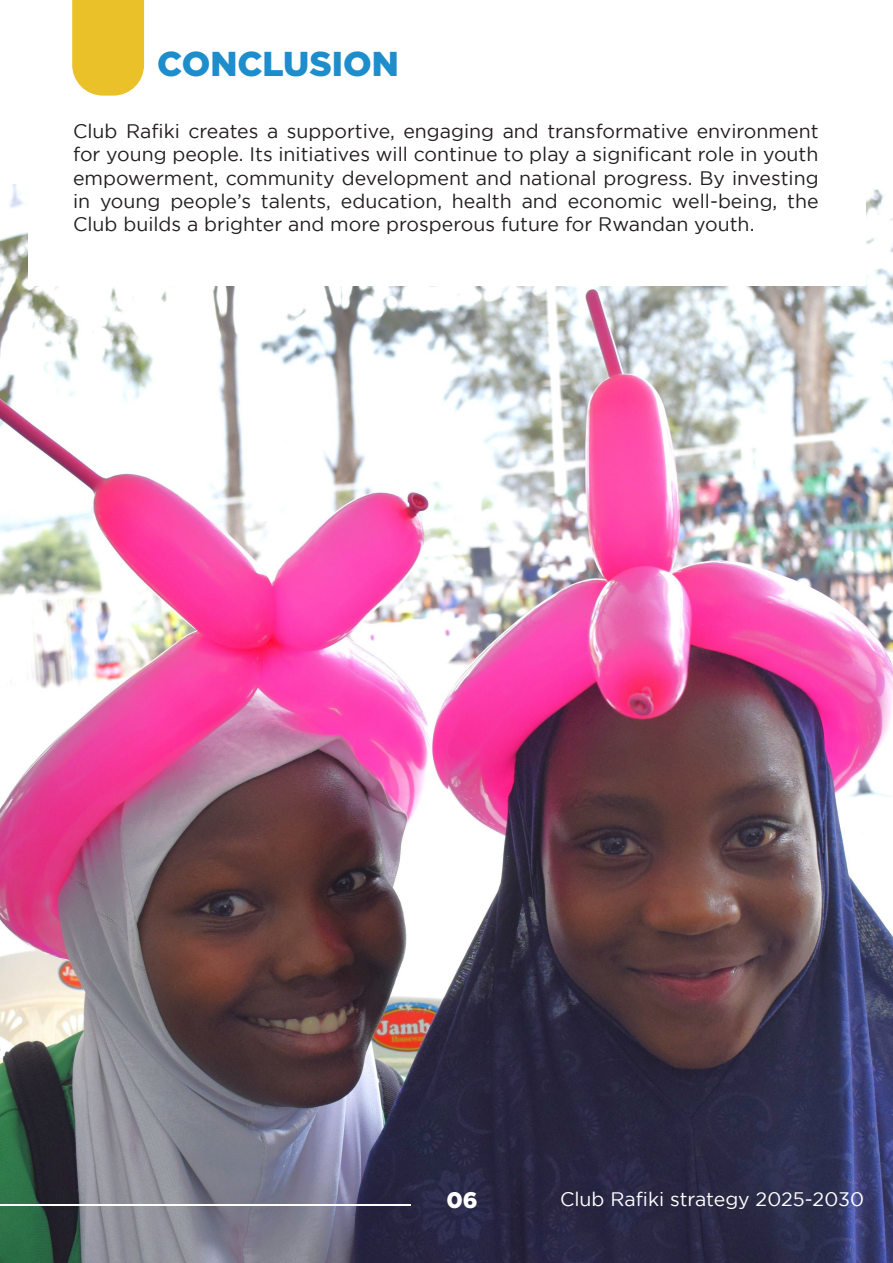
<style>
.page{position:relative;width:893px;height:1263px;background:#fff}
.page>*{position:absolute;margin:0;border:0;box-sizing:border-box;transform-origin:0 0}
.t1{font:900 34.5px "Gotham";color:#1e8dcc}
.t2{font:900 22.5px "Gotham";color:#fff}
.t3{font:19.5px/23.4px "Gotham";color:#231f20;text-align:justify}
.t4{font:19.5px "Gotham";color:#fff}
</style>
<div class="page">
<img style="left:0;top:185px;width:893px;height:1078px">
<div style="left:28px;top:7px;width:838px;height:279px;background:#fff"></div>
<svg style="left:72px;top:0;width:72px;height:96px;background:#ebc537"></svg>
<hr style="left:0;top:1204px;width:410px;height:1px;background:#fff">
<h1 class="t1" style="left:157px;top:44px;width:243px">CONCLUSION</h1>
<p class="t3" style="left:73px;top:119px;width:747px">Club Rafiki creates a supportive, engaging and transformative environment for young people. Its initiatives will continue to play a significant role in youth empowerment, community development and national progress. By investing in young people’s talents, education, health and economic well-being, the Club builds a brighter and more prosperous future for Rwandan youth.</p>
<p class="t2" style="left:447px;top:1187px;width:33px">06</p>
<p class="t4" style="left:560px;top:1188px;width:305px">Club Rafiki strategy 2025-2030</p>
</div>
